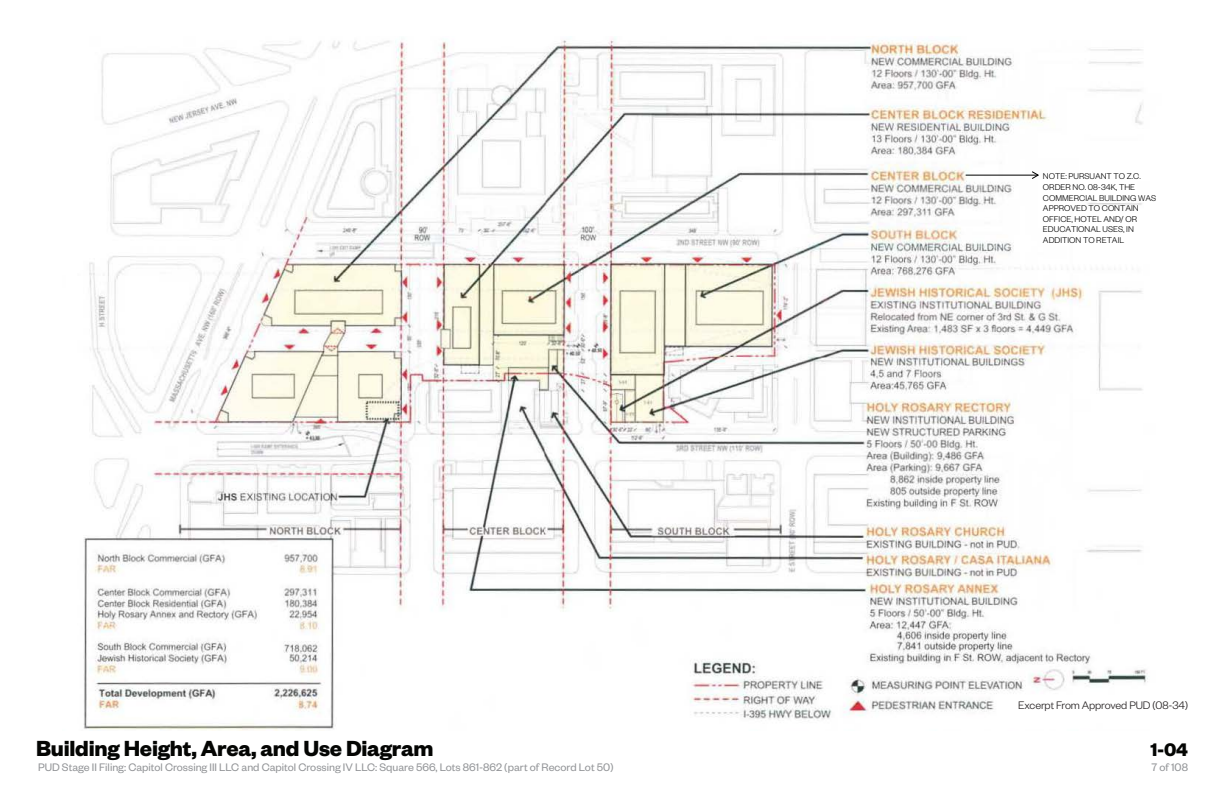
<style>
.page{position:relative;width:1224px;height:792px;background:#fff}
.page>*{position:absolute;margin:0;border:0;box-sizing:border-box;transform-origin:0 0}
.t1{font:700 24px "Founders Grotesk";letter-spacing:-.01em;color:#040503}
.t2{font:700 20px "Founders Grotesk";color:#040503}
.t3{font:12px "Founders Grotesk";color:#939598}
.t4{font:300 12px "Founders Grotesk";letter-spacing:-.01em;color:#231f20}
.t5{font:300 9.2px/10.6px "Founders Grotesk";color:#000}
</style>
<div class="page">
<img style="left:83px;top:38px;width:1065px;height:692px">
<hr style="left:966px;top:175px;width:72px;height:1px;background:#000">
<svg style="left:1031px;top:171px;width:9px;height:9px"></svg>
<p class="t5" style="left:1043px;top:171px;width:115px">NOTE: PURSUANT TO Z.C.<br>ORDER NO. 08-34K, THE<br>COMMERCIAL BUILDING WAS<br>APPROVED TO CONTAIN<br>OFFICE, HOTEL AND/ OR<br>EDUCATIONAL USES, IN<br>ADDITION TO RETAIL</p>
<h3 class="t4" style="left:1018px;top:698px;width:171px">Excerpt From Approved PUD (08-34)</h3>
<h1 class="t1" style="left:36px;top:733px;width:399px">Building Height, Area, and Use Diagram</h1>
<h2 class="t2" style="left:1151px;top:737px;width:39px">1-04</h2>
<h3 class="t3" style="left:38px;top:760px;width:577px">PUD Stage II Filing: Capitol Crossing III LLC and Capitol Crossing IV LLC: Square 566, Lots 861-862 (part of Record Lot 50)</h3>
<h3 class="t3" style="left:1152px;top:760px;width:38px">7 of 108</h3>
</div>
